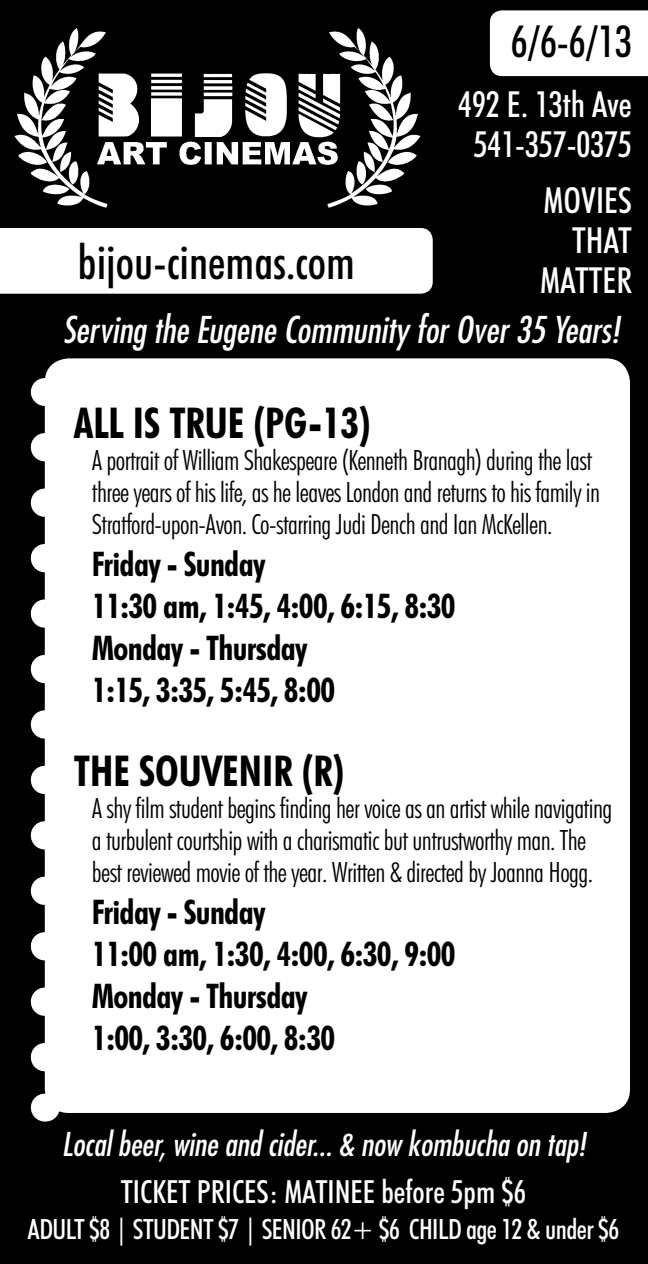
<style>
.page{position:relative;width:648px;height:1264px;background:#fff}
.page>*{position:absolute;margin:0;border:0;box-sizing:border-box;transform-origin:0 0}
.t1{font:500 condensed 48px "Futura BT";color:#000}
.t2{font:500 condensed 44px "Futura BT";color:#000}
.t3{font:700 condensed 42.8px "Futura BT";color:#000}
.t4{font:italic condensed 36px "Futura";color:#fff}
.t5{font:500 condensed 36px "Futura BT";color:#fff}
.t6{font:700 condensed 34px "Futura BT";letter-spacing:-.02em;color:#000}
.t7{font:italic condensed 32px "Futura";color:#fff}
.t8{font:500 condensed 32px "Futura BT";color:#fff}
.t9{font:300 condensed 28px/32px "Futura BT";letter-spacing:-.02em;color:#000}
.t10{font:500 condensed 28px "Futura BT";letter-spacing:-.02em;color:#fff}
</style>
<div class="page">
<div style="left:0;top:0;width:647px;height:1264px;background:#000"></div>
<div style="left:45px;top:358px;width:585px;height:755px;background:#fff;border-radius:24px"></div>
<div style="left:0;top:228px;width:433px;height:66px;background:#fff"></div>
<div style="left:490px;top:10px;width:158px;height:66px;background:#fff"></div>
<svg style="left:31px;top:447px;width:14px;height:633px"></svg>
<svg style="left:45px;top:1094px;width:1px;height:28px"></svg>
<img style="left:14px;top:28px;width:407px;height:180px">
<p class="t1" style="left:78px;top:233px;width:278px">bijou-cinemas.com</p>
<p class="t2" style="left:511px;top:15px;width:123px">6/6-6/13</p>
<p class="t5" style="left:458px;top:83px;width:175px">492 E. 13th Ave</p>
<p class="t5" style="left:474px;top:123px;width:160px">541-357-0375</p>
<p class="t5" style="left:544px;top:179px;width:90px">MOVIES</p>
<p class="t5" style="left:572px;top:219px;width:61px">THAT</p>
<p class="t5" style="left:540px;top:259px;width:93px">MATTER</p>
<p class="t4" style="left:63px;top:308px;width:558px">Serving the Eugene Community for Over 35 Years!</p>
<p class="t3" style="left:74px;top:397px;width:298px">ALL IS TRUE (PG-13)</p>
<p class="t9" style="left:92px;top:444px;width:510px">A portrait of William Shakespeare (Kenneth Branagh) during the last three years of his life, as he leaves London and returns to his family in<br>Stratford-upon-Avon. Co-starring Judi Dench and Ian McKellen.</p>
<p class="t6" style="left:92px;top:544px;width:175px">Friday - Sunday</p>
<p class="t6" style="left:92px;top:586px;width:365px">11:30 am, 1:45, 4:00, 6:15, 8:30</p>
<p class="t6" style="left:92px;top:628px;width:217px">Monday - Thursday</p>
<p class="t6" style="left:92px;top:670px;width:245px">1:15, 3:35, 5:45, 8:00</p>
<p class="t3" style="left:74px;top:744px;width:272px">THE SOUVENIR (R)</p>
<p class="t9" style="left:92px;top:791px;width:522px">A shy film student begins finding her voice as an artist while navigating a turbulent courtship with a charismatic but untrustworthy man. The best reviewed movie of the year. Written &amp; directed by Joanna Hogg.</p>
<p class="t6" style="left:92px;top:891px;width:175px">Friday - Sunday</p>
<p class="t6" style="left:92px;top:933px;width:365px">11:00 am, 1:30, 4:00, 6:30, 9:00</p>
<p class="t6" style="left:92px;top:975px;width:217px">Monday - Thursday</p>
<p class="t6" style="left:92px;top:1017px;width:245px">1:00, 3:30, 6:00, 8:30</p>
<p class="t7" style="left:62px;top:1125px;width:526px">Local beer, wine and cider... &amp; now kombucha on tap!</p>
<p class="t8" style="left:121px;top:1172px;width:407px">TICKET PRICES: MATINEE before 5pm $6</p>
<p class="t10" style="left:28px;top:1212px;width:593px">ADULT $8 | STUDENT $7 | SENIOR 62+ $6 CHILD age 12 &amp; under $6</p>
</div>
